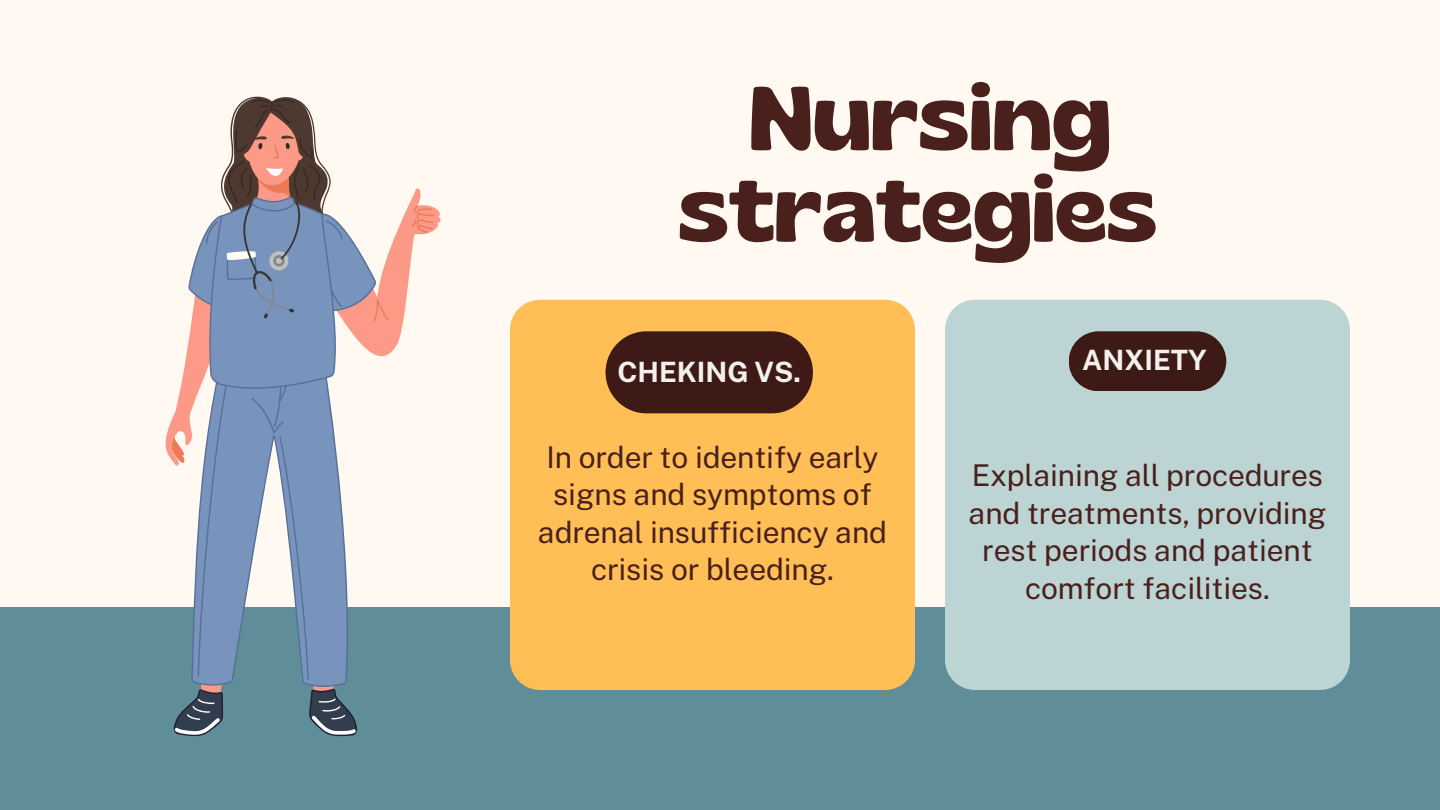
<style>
.page{position:relative;width:1440px;height:810px;background:#fff9f2}
.page>*{position:absolute;margin:0;border:0;box-sizing:border-box;transform-origin:0 0}
.t1{font:600 90px/91.5px "Gliker";color:#4a201c;text-align:center}
.t2{font:30px/37.5px "Public Sans";letter-spacing:-.005em;color:#4a201c;text-align:center}
.t3{font:700 28px "Public Sans";color:#f4f1ec}
</style>
<div class="page">
<div style="left:0;top:608px;width:1440px;height:202px;background:#5f8e99"></div>
<div style="left:510px;top:300px;width:405px;height:390px;background:#ffbf56;border-radius:30px"></div>
<div style="left:945px;top:300px;width:405px;height:390px;background:#bdd4d4"></div>
<div style="left:606px;top:331px;width:207px;height:82px;background:#3d1a16;border-radius:41px"></div>
<div style="left:1069px;top:331px;width:157px;height:60px;background:#3d1a16;border-radius:30px"></div>
<svg style="left:159px;top:96px;width:284px;height:640px"></svg>
<p class="t1" style="left:678px;top:70px;width:480px">Nursing strategies</p>
<p class="t3" style="left:617px;top:355px;width:185px">CHEKING VS.</p>
<h1 class="t2" style="left:538px;top:438px;width:351px">In order to identify early signs and symptoms of adrenal insufficiency and crisis or bleeding.</h1>
<h2 class="t3" style="left:1082px;top:344px;width:126px">ANXIETY</h2>
<p class="t2" style="left:969px;top:457px;width:359px">Explaining all procedures and treatments, providing rest periods and patient comfort facilities.</p>
</div>
